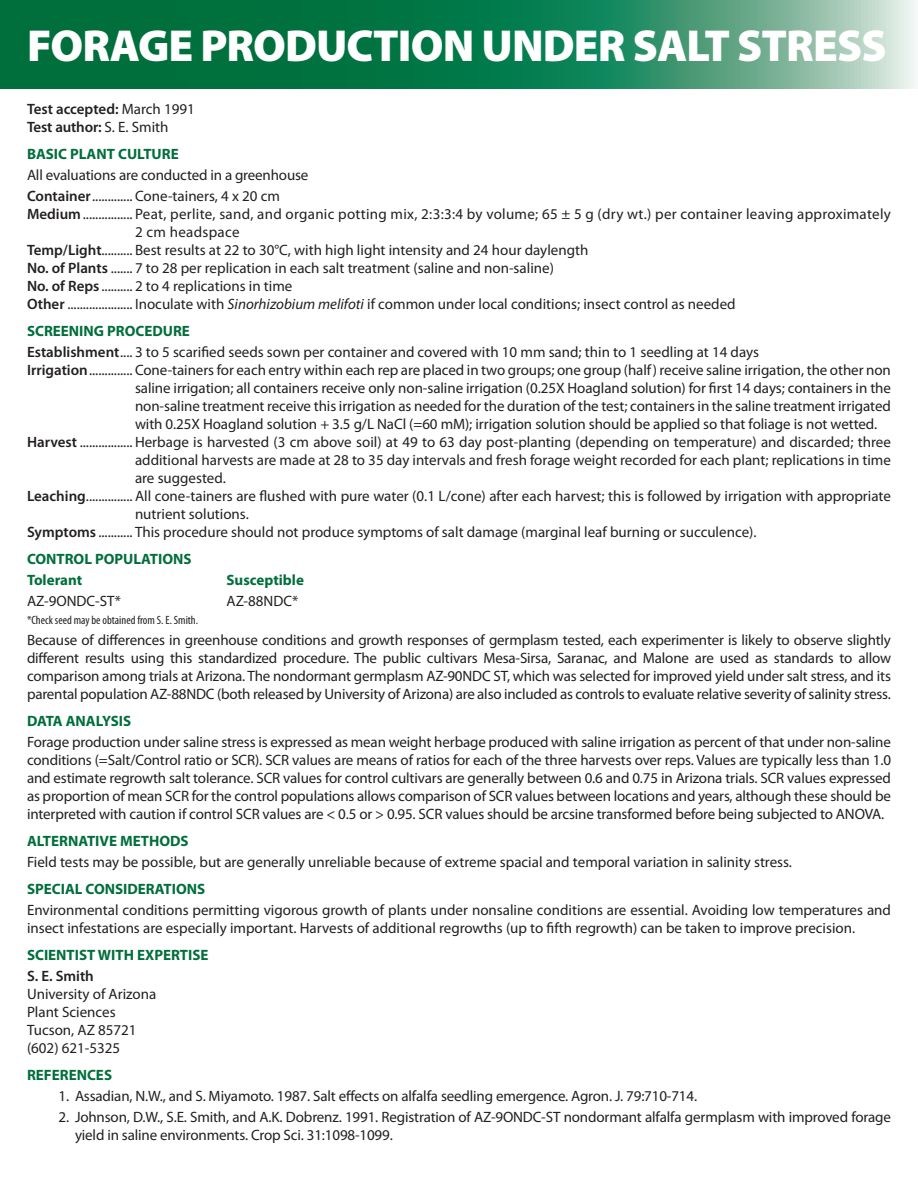
<style>
.page{position:relative;width:918px;height:1188px;background:#fff}
.page>*{position:absolute;margin:0;border:0;box-sizing:border-box;transform-origin:0 0}
.t1{font:900 45px "Myriad Pro";letter-spacing:-.02em;color:#fff}
.t2{font:15px/18px "Myriad Pro";color:#231f20;text-align:justify}
.t3{font:700 15px "Myriad Pro";color:#006f3c}
.t4{font:15px/18px "Myriad Pro";letter-spacing:.02em;color:#231f20}
.t5{font:600 15px "Myriad Pro";color:#231f20}
.t6{font:condensed 12px "Myriad Pro";color:#231f20}
.s1{font-weight:400}
.s2{font-weight:600}
.s3{font-style:italic}
</style>
<div class="page">
<svg style="left:0;top:0;width:915px;height:89px;background:#28895f"></svg>
<p class="t1" style="left:27px;top:20px;width:861px">FORAGE PRODUCTION UNDER SALT STRESS</p>
<p class="t5" style="left:27px;top:100px;width:169px">Test accepted: <span class="s1">March 1991</span></p>
<p class="t5" style="left:27px;top:118px;width:143px">Test author: <span class="s1">S. E. Smith</span></p>
<p class="t3" style="left:27px;top:145px;width:153px">BASIC PLANT CULTURE</p>
<p class="t2" style="left:27px;top:166px;width:283px">All evaluations are conducted in a greenhouse</p>
<p class="t2" style="left:27px;top:187px;width:254px"><span class="s2">Container</span>............. Cone-tainers, 4 x 20 cm</p>
<p class="t5" style="left:27px;top:205px;width:56px">Medium</p>
<p class="t4" style="left:135px;top:205px;width:758px">Peat, perlite, sand, and organic potting mix, 2:3:3:4 by volume; 65 ± 5 g (dry wt.) per container leaving approximately<br>2 cm headspace</p>
<p class="t2" style="left:27px;top:241px;width:563px"><span class="s2">Temp/Light</span>.......... Best results at 22 to 30°C, with high light intensity and 24 hour daylength</p>
<p class="t2" style="left:27px;top:259px;width:528px"><span class="s2">No. of Plants</span> ....... 7 to 28 per replication in each salt treatment (saline and non-saline)</p>
<p class="t2" style="left:27px;top:277px;width:267px"><span class="s2">No. of Reps</span> .......... 2 to 4 replications in time</p>
<p class="t5" style="left:27px;top:295px;width:39px">Other</p>
<p class="t2" style="left:135px;top:295px;width:602px">Inoculate with <span class="s3">Sinorhizobium melifoti</span> if common under local conditions; insect control as needed</p>
<p class="t3" style="left:27px;top:322px;width:164px">SCREENING PROCEDURE</p>
<p class="t2" style="left:27px;top:343px;width:734px"><span class="s2">Establishment</span> 3 to 5 scarified seeds sown per container and covered with 10 mm sand; thin to 1 seedling at 14 days</p>
<p class="t5" style="left:27px;top:361px;width:62px">Irrigation</p>
<p class="t2" style="left:135px;top:361px;width:757px">Cone-tainers for each entry within each rep are placed in two groups; one group (half) receive saline irrigation, the other non saline irrigation; all containers receive only non-saline irrigation (0.25X Hoagland solution) for first 14 days; containers in the non-saline treatment receive this irrigation as needed for the duration of the test; containers in the saline treatment irrigated with 0.25X Hoagland solution + 3.5 g/L NaCl (=60 mM); irrigation solution should be applied so that foliage is not wetted.</p>
<p class="t5" style="left:27px;top:433px;width:52px">Harvest</p>
<p class="t2" style="left:135px;top:433px;width:757px">Herbage is harvested (3 cm above soil) at 49 to 63 day post-planting (depending on temperature) and discarded; three additional harvests are made at 28 to 35 day intervals and fresh forage weight recorded for each plant; replications in time are suggested.</p>
<p class="t5" style="left:27px;top:487px;width:60px">Leaching</p>
<p class="t2" style="left:135px;top:487px;width:757px">All cone-tainers are flushed with pure water (0.1 L/cone) after each harvest; this is followed by irrigation with appropriate nutrient solutions.</p>
<p class="t5" style="left:27px;top:523px;width:71px">Symptoms</p>
<p class="t2" style="left:135px;top:523px;width:623px">This procedure should not produce symptoms of salt damage (marginal leaf burning or succulence).</p>
<p class="t3" style="left:27px;top:550px;width:166px">CONTROL POPULATIONS</p>
<p class="t3" style="left:27px;top:571px;width:57px">Tolerant</p>
<p class="t3" style="left:226px;top:571px;width:79px">Susceptible</p>
<p class="t2" style="left:27px;top:592px;width:95px">AZ-9ONDC-ST*</p>
<p class="t2" style="left:226px;top:592px;width:73px">AZ-88NDC*</p>
<p class="t6" style="left:27px;top:613px;width:173px">*Check seed may be obtained from S. E. Smith.</p>
<p class="t2" style="left:27px;top:631px;width:866px">Because of differences in greenhouse conditions and growth responses of germplasm tested, each experimenter is likely to observe slightly different results using this standardized procedure. The public cultivars Mesa-Sirsa, Saranac, and Malone are used as standards to allow comparison among trials at Arizona. The nondormant germplasm AZ-90NDC ST, which was selected for improved yield under salt stress, and its parental population AZ-88NDC (both released by University of Arizona) are also included as controls to evaluate relative severity of salinity stress.</p>
<p class="t3" style="left:27px;top:712px;width:106px">DATA ANALYSIS</p>
<p class="t2" style="left:27px;top:733px;width:866px">Forage production under saline stress is expressed as mean weight herbage produced with saline irrigation as percent of that under non-saline conditions (=Salt/Control ratio or SCR). SCR values are means of ratios for each of the three harvests over reps. Values are typically less than 1.0 and estimate regrowth salt tolerance. SCR values for control cultivars are generally between 0.6 and 0.75 in Arizona trials. SCR values expressed as proportion of mean SCR for the control populations allows comparison of SCR values between locations and years, although these should be interpreted with caution if control SCR values are &lt; 0.5 or &gt; 0.95. SCR values should be arcsine transformed before being subjected to ANOVA.</p>
<p class="t3" style="left:27px;top:832px;width:163px">ALTERNATIVE METHODS</p>
<p class="t2" style="left:27px;top:853px;width:767px">Field tests may be possible, but are generally unreliable because of extreme spacial and temporal variation in salinity stress.</p>
<p class="t3" style="left:27px;top:880px;width:180px">SPECIAL CONSIDERATIONS</p>
<p class="t2" style="left:27px;top:901px;width:866px">Environmental conditions permitting vigorous growth of plants under nonsaline conditions are essential. Avoiding low temperatures and insect infestations are especially important. Harvests of additional regrowths (up to fifth regrowth) can be taken to improve precision.</p>
<p class="t3" style="left:27px;top:946px;width:183px">SCIENTIST WITH EXPERTISE</p>
<p class="t5" style="left:27px;top:967px;width:68px">S. E. Smith</p>
<p class="t2" style="left:27px;top:985px;width:131px">University of Arizona</p>
<p class="t2" style="left:27px;top:1003px;width:90px">Plant Sciences</p>
<p class="t2" style="left:27px;top:1021px;width:111px">Tucson, AZ 85721</p>
<p class="t2" style="left:27px;top:1039px;width:95px">(602) 621-5325</p>
<p class="t3" style="left:27px;top:1066px;width:87px">REFERENCES</p>
<p class="t2" style="left:58px;top:1087px;width:640px">1. Assadian, N.W., and S. Miyamoto. 1987. Salt effects on alfalfa seedling emergence. Agron. J. 79:710-714.</p>
<p class="t2" style="left:75px;top:1108px;width:817px;text-indent:-16px">2. Johnson, D.W., S.E. Smith, and A.K. Dobrenz. 1991. Registration of AZ-9ONDC-ST nondormant alfalfa germplasm with improved forage yield in saline environments. Crop Sci. 31:1098-1099.</p>
</div>
